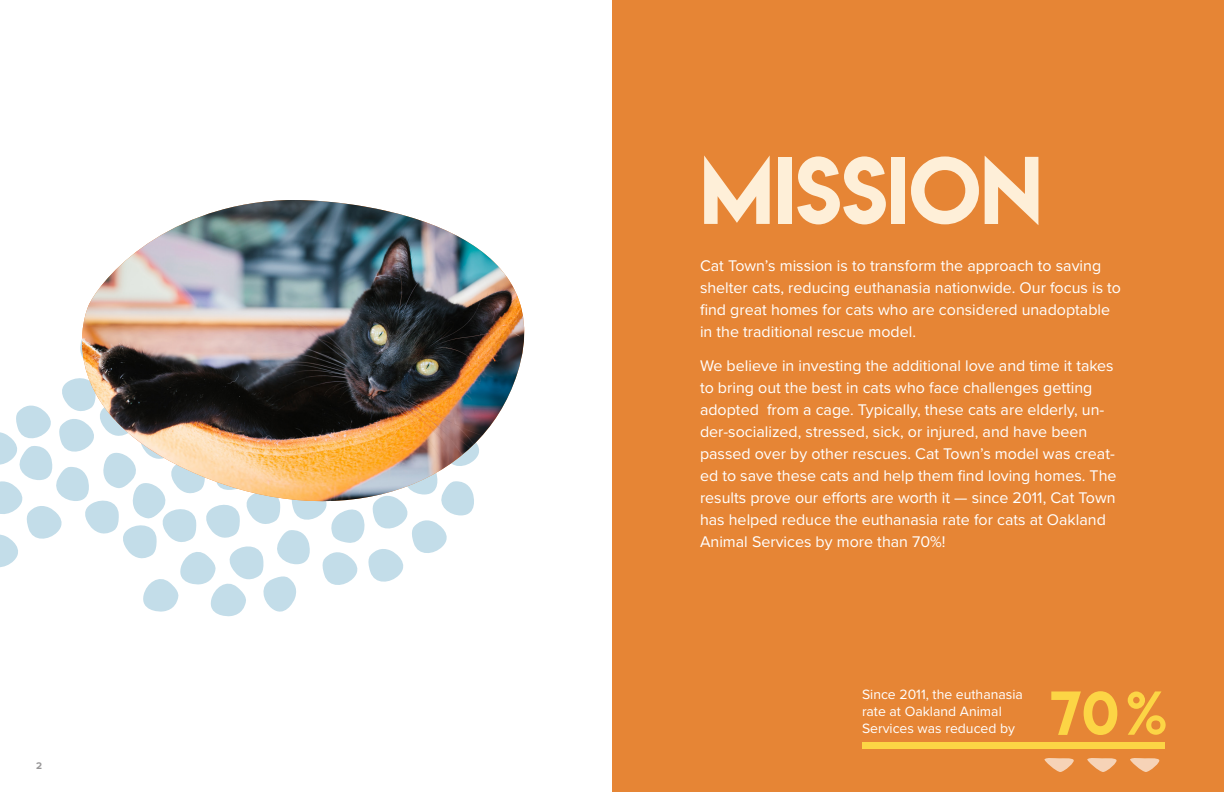
<style>
.page{position:relative;width:1224px;height:792px;background:#fff}
.page>*{position:absolute;margin:0;border:0;box-sizing:border-box;transform-origin:0 0}
.t1{font:85px "Lemon Milk";color:#feefd8}
.t2{font:55px "Lemon Milk";color:#fcd545}
.Intro{font:16px/22px "Proxima Nova";color:#fff}
.Intro-2{font:14px/16.8px "Proxima Nova";color:#fff}
.t3{font:700 10px "Proxima Nova";color:#979697}
</style>
<div class="page">
<div style="left:612px;top:0;width:612px;height:792px;background:#e68535"></div>
<svg style="left:0;top:405px;width:447px;height:212px"></svg>
<div style="left:862px;top:742px;width:303px;height:7px;background:#fcd545"></div>
<img style="left:59px;top:200px;width:466px;height:335px">
<svg style="left:1044px;top:758px;width:30px;height:14px"></svg>
<svg style="left:1087px;top:758px;width:30px;height:14px"></svg>
<svg style="left:1130px;top:758px;width:30px;height:14px"></svg>
<p class="t3" style="left:36px;top:758px;width:7px">2</p>
<p class="t1" style="left:700px;top:130px;width:344px">MISSION</p>
<p class="Intro" style="left:700px;top:254px;width:423px">Cat Town’s mission is to transform the approach to saving shelter cats, reducing euthanasia nationwide. Our focus is to find great homes for cats who are considered unadoptable in the traditional rescue model.</p>
<p class="Intro" style="left:700px;top:354px;width:418px">We believe in investing the additional love and time it takes to bring out the best in cats who face challenges getting adopted from a cage. Typically, these cats are elderly, un&shy;der-socialized, stressed, sick, or injured, and have been passed over by other rescues. Cat Town’s model was creat&shy;ed to save these cats and help them find loving homes. The results prove our efforts are worth it — since 2011, Cat Town has helped reduce the euthanasia rate for cats at Oakland Animal Services by more than 70%!</p>
<p class="Intro-2" style="left:862px;top:686px;width:162px">Since 2011, the euthanasia rate at Oakland Animal<br>Services was reduced by</p>
<p class="t2" style="left:1050px;top:674px;width:119px">70%</p>
</div>
